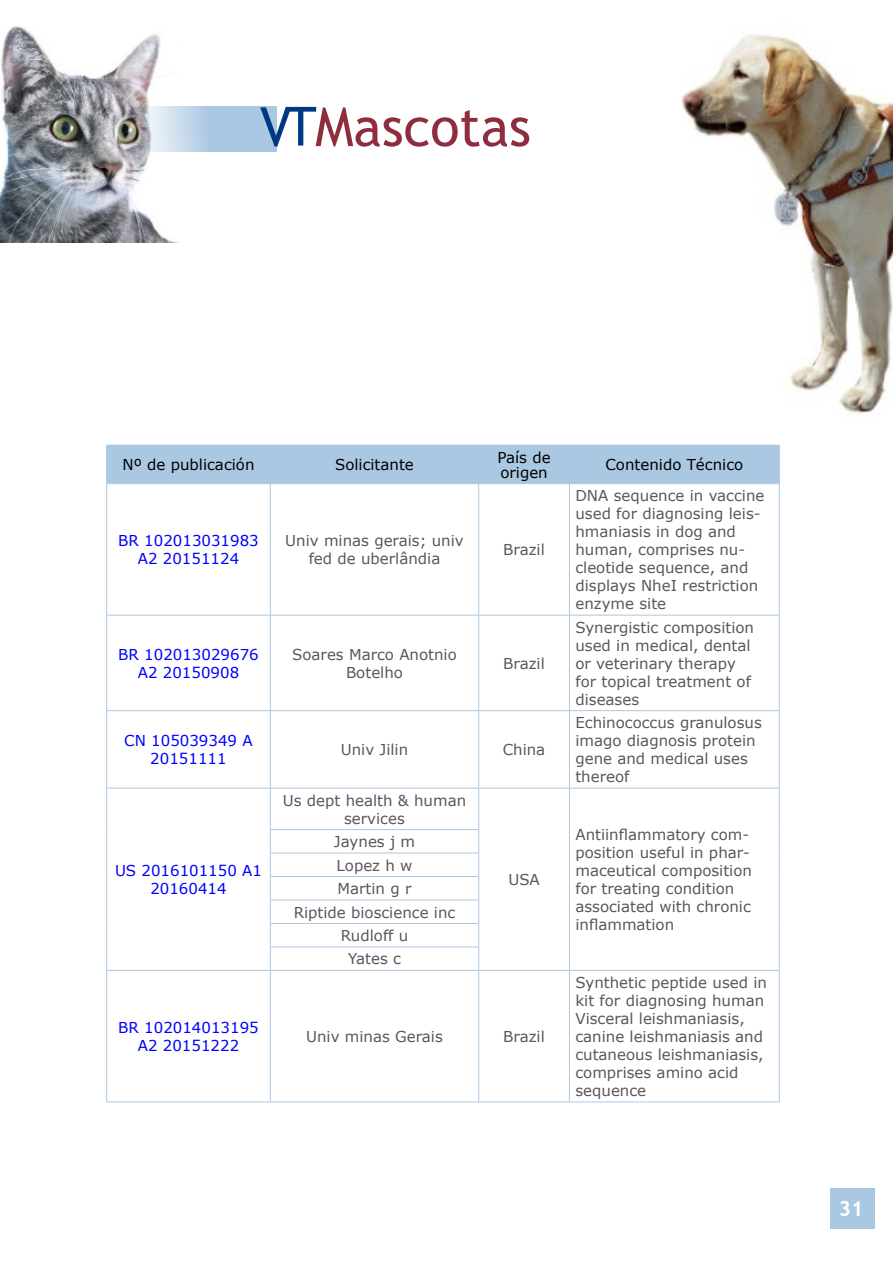
<style>
.page{position:relative;width:893px;height:1263px;background:#fff}
.page>*{position:absolute;margin:0;border:0;box-sizing:border-box;transform-origin:0 0}
.t1{font:54px "Trebuchet MS";color:#8e2d3e}
.t2{font:700 21px "Trebuchet MS";color:#fff}
.t3{font:15px/18px "Verdana";color:#58585a}
.t4{font:15px/18px "Verdana";color:#00f;text-align:center}
.t5{font:15px/15px "Verdana";color:#000}
.s1{color:#003882}
</style>
<div class="page">
<img style="left:0;top:26px;width:178px;height:217px">
<svg style="left:83px;top:106px;width:193px;height:46px;background:#b0bfcd"></svg>
<img style="left:681px;top:34px;width:212px;height:381px">
<div style="left:830px;top:1189px;width:45px;height:40px;background:#abc8e2"></div>
<div style="left:107px;top:446px;width:672px;height:37px;background:#abc8e2"></div>
<hr style="left:106px;top:484px;width:1px;height:131px;background:#abc8e2">
<hr style="left:270px;top:484px;width:1px;height:131px;background:#abc8e2">
<hr style="left:478px;top:484px;width:1px;height:131px;background:#abc8e2">
<hr style="left:569px;top:484px;width:1px;height:131px;background:#abc8e2">
<hr style="left:779px;top:484px;width:1px;height:131px;background:#abc8e2">
<hr style="left:106px;top:615px;width:164px;height:1px;background:#abc8e2">
<hr style="left:106px;top:615px;width:1px;height:95px;background:#abc8e2">
<hr style="left:270px;top:615px;width:209px;height:1px;background:#abc8e2">
<hr style="left:270px;top:615px;width:1px;height:95px;background:#abc8e2">
<hr style="left:479px;top:615px;width:90px;height:1px;background:#abc8e2">
<hr style="left:478px;top:615px;width:1px;height:95px;background:#abc8e2">
<hr style="left:569px;top:615px;width:211px;height:1px;background:#abc8e2">
<hr style="left:569px;top:615px;width:1px;height:95px;background:#abc8e2">
<hr style="left:779px;top:615px;width:1px;height:95px;background:#abc8e2">
<hr style="left:106px;top:710px;width:164px;height:1px;background:#abc8e2">
<hr style="left:106px;top:711px;width:1px;height:77px;background:#abc8e2">
<hr style="left:270px;top:710px;width:209px;height:1px;background:#abc8e2">
<hr style="left:270px;top:711px;width:1px;height:77px;background:#abc8e2">
<hr style="left:479px;top:710px;width:90px;height:1px;background:#abc8e2">
<hr style="left:478px;top:711px;width:1px;height:77px;background:#abc8e2">
<hr style="left:569px;top:710px;width:211px;height:1px;background:#abc8e2">
<hr style="left:569px;top:711px;width:1px;height:77px;background:#abc8e2">
<hr style="left:779px;top:711px;width:1px;height:77px;background:#abc8e2">
<hr style="left:106px;top:788px;width:164px;height:1px;background:#abc8e2">
<hr style="left:106px;top:788px;width:1px;height:41px;background:#abc8e2">
<svg style="left:106px;top:829px;width:1px;height:141px"></svg>
<hr style="left:270px;top:788px;width:209px;height:1px;background:#abc8e2">
<hr style="left:270px;top:788px;width:1px;height:41px;background:#abc8e2">
<hr style="left:479px;top:788px;width:90px;height:1px;background:#abc8e2">
<hr style="left:478px;top:788px;width:1px;height:41px;background:#abc8e2">
<hr style="left:569px;top:788px;width:211px;height:1px;background:#abc8e2">
<hr style="left:569px;top:788px;width:1px;height:41px;background:#abc8e2">
<hr style="left:779px;top:788px;width:1px;height:41px;background:#abc8e2">
<svg style="left:569px;top:829px;width:1px;height:141px"></svg>
<svg style="left:779px;top:829px;width:1px;height:141px"></svg>
<hr style="left:270px;top:829px;width:209px;height:1px;background:#abc8e2">
<hr style="left:270px;top:853px;width:209px;height:1px;background:#abc8e2">
<hr style="left:270px;top:876px;width:209px;height:1px;background:#abc8e2">
<hr style="left:270px;top:900px;width:209px;height:1px;background:#abc8e2">
<hr style="left:270px;top:923px;width:209px;height:1px;background:#abc8e2">
<hr style="left:270px;top:946px;width:209px;height:1px;background:#abc8e2">
<svg style="left:270px;top:830px;width:1px;height:140px"></svg>
<svg style="left:478px;top:830px;width:1px;height:140px"></svg>
<hr style="left:106px;top:970px;width:164px;height:1px;background:#abc8e2">
<hr style="left:106px;top:971px;width:1px;height:130px;background:#abc8e2">
<hr style="left:270px;top:970px;width:209px;height:1px;background:#abc8e2">
<hr style="left:270px;top:971px;width:1px;height:130px;background:#abc8e2">
<hr style="left:479px;top:970px;width:90px;height:1px;background:#abc8e2">
<hr style="left:478px;top:971px;width:1px;height:130px;background:#abc8e2">
<hr style="left:569px;top:970px;width:211px;height:1px;background:#abc8e2">
<hr style="left:569px;top:971px;width:1px;height:130px;background:#abc8e2">
<hr style="left:779px;top:971px;width:1px;height:130px;background:#abc8e2">
<hr style="left:106px;top:445px;width:164px;height:1px;background:#abc8e2">
<hr style="left:106px;top:446px;width:1px;height:37px;background:#abc8e2">
<hr style="left:270px;top:445px;width:209px;height:1px;background:#abc8e2">
<hr style="left:270px;top:446px;width:1px;height:37px;background:#abc8e2">
<hr style="left:479px;top:445px;width:90px;height:1px;background:#abc8e2">
<hr style="left:478px;top:446px;width:1px;height:37px;background:#abc8e2">
<hr style="left:569px;top:445px;width:211px;height:1px;background:#abc8e2">
<hr style="left:569px;top:446px;width:1px;height:37px;background:#abc8e2">
<hr style="left:779px;top:446px;width:1px;height:37px;background:#abc8e2">
<hr style="left:106px;top:1101px;width:164px;height:1px;background:#abc8e2">
<hr style="left:270px;top:1101px;width:209px;height:1px;background:#abc8e2">
<hr style="left:479px;top:1101px;width:90px;height:1px;background:#abc8e2">
<hr style="left:569px;top:1101px;width:211px;height:1px;background:#abc8e2">
<hr style="left:106px;top:483px;width:164px;height:1px;background:#abc8e2">
<hr style="left:270px;top:483px;width:209px;height:1px;background:#abc8e2">
<hr style="left:479px;top:483px;width:90px;height:1px;background:#abc8e2">
<hr style="left:569px;top:483px;width:211px;height:1px;background:#abc8e2">
<h1 class="t1" style="left:260px;top:95px;width:273px"><span class="s1">VT</span>Mascotas</h1>
<p class="t5" style="left:123px;top:457px;width:133px">Nº de publicación</p>
<p class="t5" style="left:335px;top:457px;width:80px">Solicitante</p>
<p class="t5" style="left:497px;top:449px;width:55px">País de origen</p>
<p class="t5" style="left:605px;top:457px;width:139px">Contenido Técnico</p>
<p class="t4" style="left:118px;top:531px;width:142px">BR 102013031983<br>A2 20151124</p>
<p class="t3" style="left:285px;top:531px;width:180px;text-align:center">Univ minas gerais; univ fed de uberlândia</p>
<p class="t3" style="left:503px;top:540px;width:43px">Brazil</p>
<p class="t4" style="left:118px;top:645px;width:142px">BR 102013029676<br>A2 20150908</p>
<p class="t3" style="left:292px;top:645px;width:166px;text-align:center">Soares Marco Anotnio<br>Botelho</p>
<p class="t3" style="left:503px;top:654px;width:43px">Brazil</p>
<p class="t4" style="left:124px;top:731px;width:130px">CN 105039349 A<br>20151111</p>
<p class="t3" style="left:341px;top:740px;width:69px">Univ Jilin</p>
<p class="t3" style="left:503px;top:740px;width:44px">China</p>
<p class="t4" style="left:115px;top:861px;width:148px">US 2016101150 A1<br>20160414</p>
<p class="t3" style="left:283px;top:791px;width:185px;text-align:center">Us dept health &amp; human services</p>
<p class="t3" style="left:294px;top:830px;width:163px;line-height:23.5px;text-align:center">Jaynes j m<br>Lopez h w<br>Martin g r<br>Riptide bioscience inc<br>Rudloff u<br>Yates c</p>
<p class="t3" style="left:508px;top:870px;width:33px">USA</p>
<p class="t4" style="left:118px;top:1018px;width:142px">BR 102014013195<br>A2 20151222</p>
<p class="t3" style="left:306px;top:1027px;width:138px">Univ minas Gerais</p>
<p class="t3" style="left:503px;top:1027px;width:43px">Brazil</p>
<p class="t3" style="left:575px;top:486px;width:191px">DNA sequence in vaccine used for diagnosing leis&shy;hmaniasis in dog and human, comprises nu&shy;cleotide sequence, and displays NheI restriction enzyme site</p>
<p class="t3" style="left:575px;top:618px;width:180px">Synergistic composition used in medical, dental or veterinary therapy for topical treatment of diseases</p>
<p class="t3" style="left:575px;top:713px;width:188px">Echinococcus granulosus imago diagnosis protein gene and medical uses thereof</p>
<p class="t3" style="left:575px;top:825px;width:178px">Antiinflammatory com&shy;position useful in phar&shy;maceutical composition for treating condition associated with chronic inflammation</p>
<p class="t3" style="left:575px;top:973px;width:193px">Synthetic peptide used in kit for diagnosing human<br>Visceral leishmaniasis, canine leishmaniasis and cutaneous leishmaniasis, comprises amino acid sequence</p>
<h2 class="t2" style="left:839px;top:1195px;width:26px">31</h2>
</div>
